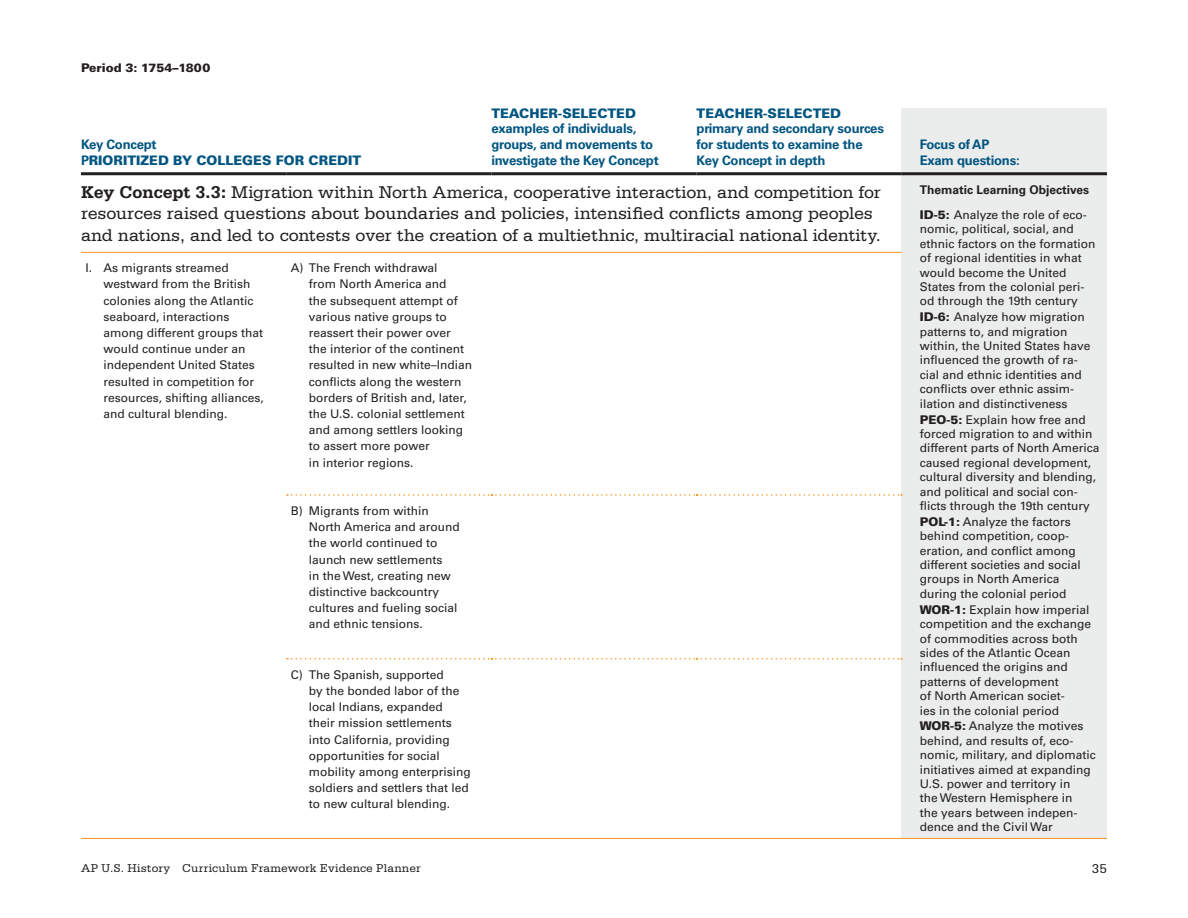
<style>
.page{position:relative;width:1188px;height:918px;background:#fff}
.page>*{position:absolute;margin:0;border:0;box-sizing:border-box;transform-origin:0 0}
.Level_3_Head___Neste{font:18px/21.6px "Serifa Std";letter-spacing:-.01em;color:#231f20}
.t1{font:13.5px "Serifa Std";color:#231f20}
.Table_Head{font:700 13.2px/15.8px "Univers LT Std";letter-spacing:-.02em;color:#005581}
.Table_Head-2{font:900 13.2px "Univers LT Std";color:#005581}
.Thematic_LO{font:12px/14.4px "Univers LT Std";color:#231f20}
.t2{font:12px "Serifa Std";letter-spacing:.015em;color:#231f20}
.Thematic_LO_Headline{font:700 12px "Univers LT Std";color:#231f20}
.t3{font:900 12px "Univers LT Std";color:#231f20}
.s1{font-weight:700}
.s2{font-weight:900}
</style>
<div class="page">
<div style="left:902px;top:108px;width:205px;height:66px;background:#ebecec"></div>
<div style="left:902px;top:174px;width:205px;height:664px;background:#ebecec"></div>
<hr style="left:491px;top:172px;width:206px;height:3px;background:#231f20">
<hr style="left:697px;top:172px;width:205px;height:3px;background:#231f20">
<hr style="left:902px;top:172px;width:205px;height:3px;background:#231f20">
<hr style="left:286px;top:252px;width:205px;height:1px;background:#f7941d">
<hr style="left:491px;top:252px;width:206px;height:1px;background:#f7941d">
<hr style="left:697px;top:252px;width:205px;height:1px;background:#f7941d">
<svg style="left:287px;top:494px;width:615px;height:2px"></svg>
<svg style="left:287px;top:658px;width:615px;height:2px"></svg>
<hr style="left:81px;top:172px;width:205px;height:3px;background:#231f20">
<hr style="left:286px;top:172px;width:205px;height:3px;background:#231f20">
<hr style="left:81px;top:252px;width:205px;height:1px;background:#f7941d">
<hr style="left:902px;top:838px;width:205px;height:1px;background:#f7941d">
<hr style="left:286px;top:838px;width:205px;height:1px;background:#f7941d">
<hr style="left:491px;top:838px;width:206px;height:1px;background:#f7941d">
<hr style="left:697px;top:838px;width:205px;height:1px;background:#f7941d">
<hr style="left:81px;top:838px;width:205px;height:1px;background:#f7941d">
<p class="t3" style="left:81px;top:61px;width:131px">Period 3: 1754–1800</p>
<p class="Table_Head" style="left:81px;top:137px;width:77px">Key Concept</p>
<p class="Table_Head-2" style="left:81px;top:152px;width:282px"><span class="s1">P</span>RIORITIZED BY COLLEGES FOR CREDIT</p>
<p class="Table_Head-2" style="left:491px;top:104px;width:146px">TEACHER-SELECTED</p>
<p class="Table_Head" style="left:491px;top:121px;width:169px">examples of individuals, groups, and movements to investigate the Key Concept</p>
<p class="Table_Head-2" style="left:697px;top:104px;width:146px">TEACHER-SELECTED</p>
<p class="Table_Head" style="left:697px;top:121px;width:189px">primary and secondary sources for students to examine the<br>Key Concept in depth</p>
<p class="Table_Head" style="left:920px;top:137px;width:101px">Focus of AP<br>Exam questions:</p>
<p class="Level_3_Head___Neste" style="left:81px;top:181px;width:801px"><span class="s1">Key Concept 3.3:</span> Migration within North America, cooperative interaction, and competition for resources raised questions about boundaries and policies, intensified conflicts among peoples and nations, and led to contests over the creation of a multiethnic, multiracial national identity.</p>
<p class="Thematic_LO_Headline" style="left:920px;top:183px;width:171px">Thematic Learning Objectives</p>
<p class="Thematic_LO" style="left:920px;top:208px;width:177px"><span class="s2">ID-5:</span> Analyze the role of eco&shy;nomic, political, social, and ethnic factors on the formation of regional identities in what would become the United<br>States from the colonial peri&shy;od through the 19th century</p>
<p class="Thematic_LO" style="left:920px;top:310px;width:172px"><span class="s2">ID-6:</span> Analyze how migration patterns to, and migration within, the United States have influenced the growth of ra&shy;cial and ethnic identities and conflicts over ethnic assim&shy;ilation and distinctiveness</p>
<p class="Thematic_LO" style="left:920px;top:412px;width:181px"><span class="s2">PEO-5:</span> Explain how free and forced migration to and within different parts of North America caused regional development, cultural diversity and blending, and political and social con&shy;flicts through the 19th century</p>
<p class="Thematic_LO" style="left:920px;top:514px;width:163px"><span class="s2">POL-1:</span> Analyze the factors behind competition, coop&shy;eration, and conflict among different societies and social groups in North America during the colonial period</p>
<p class="Thematic_LO" style="left:920px;top:602px;width:173px"><span class="s2">WOR-1:</span> Explain how imperial competition and the exchange of commodities across both sides of the Atlantic Ocean influenced the origins and patterns of development<br>of North American societ-<br>ies in the colonial period</p>
<p class="Thematic_LO" style="left:920px;top:719px;width:178px"><span class="s2">WOR-5:</span> Analyze the motives behind, and results of, eco&shy;nomic, military, and diplomatic initiatives aimed at expanding<br>U.S. power and territory in<br>the Western Hemisphere in<br>the years between indepen&shy;dence and the Civil War</p>
<p class="Thematic_LO" style="left:104px;top:260px;width:162px;line-height:16.2px;text-indent:-18px">I. As migrants streamed westward from the British colonies along the Atlantic seaboard, interactions among different groups that would continue under an independent United States resulted in competition for resources, shifting alliances, and cultural blending.</p>
<p class="Thematic_LO" style="left:309px;top:260px;width:165px;line-height:16.2px;text-indent:-18px">A) The French withdrawal<br>from North America and<br>the subsequent attempt of various native groups to reassert their power over<br>the interior of the continent resulted in new white–Indian conflicts along the western borders of British and, later, the U.S. colonial settlement and among settlers looking to assert more power<br>in interior regions.</p>
<p class="Thematic_LO" style="left:309px;top:503px;width:153px;line-height:16.2px;text-indent:-18px">B) Migrants from within<br>North America and around the world continued to launch new settlements<br>in the West, creating new distinctive backcountry cultures and fueling social and ethnic tensions.</p>
<p class="Thematic_LO" style="left:309px;top:666px;width:164px;line-height:16.2px;text-indent:-18px">C) The Spanish, supported<br>by the bonded labor of the local Indians, expanded their mission settlements into California, providing opportunities for social mobility among enterprising soldiers and settlers that led to new cultural blending.</p>
<p class="t2" style="left:81px;top:861px;width:341px">AP U.S. History Curriculum Framework Evidence Planner</p>
<p class="t1" style="left:1092px;top:861px;width:17px">35</p>
</div>
